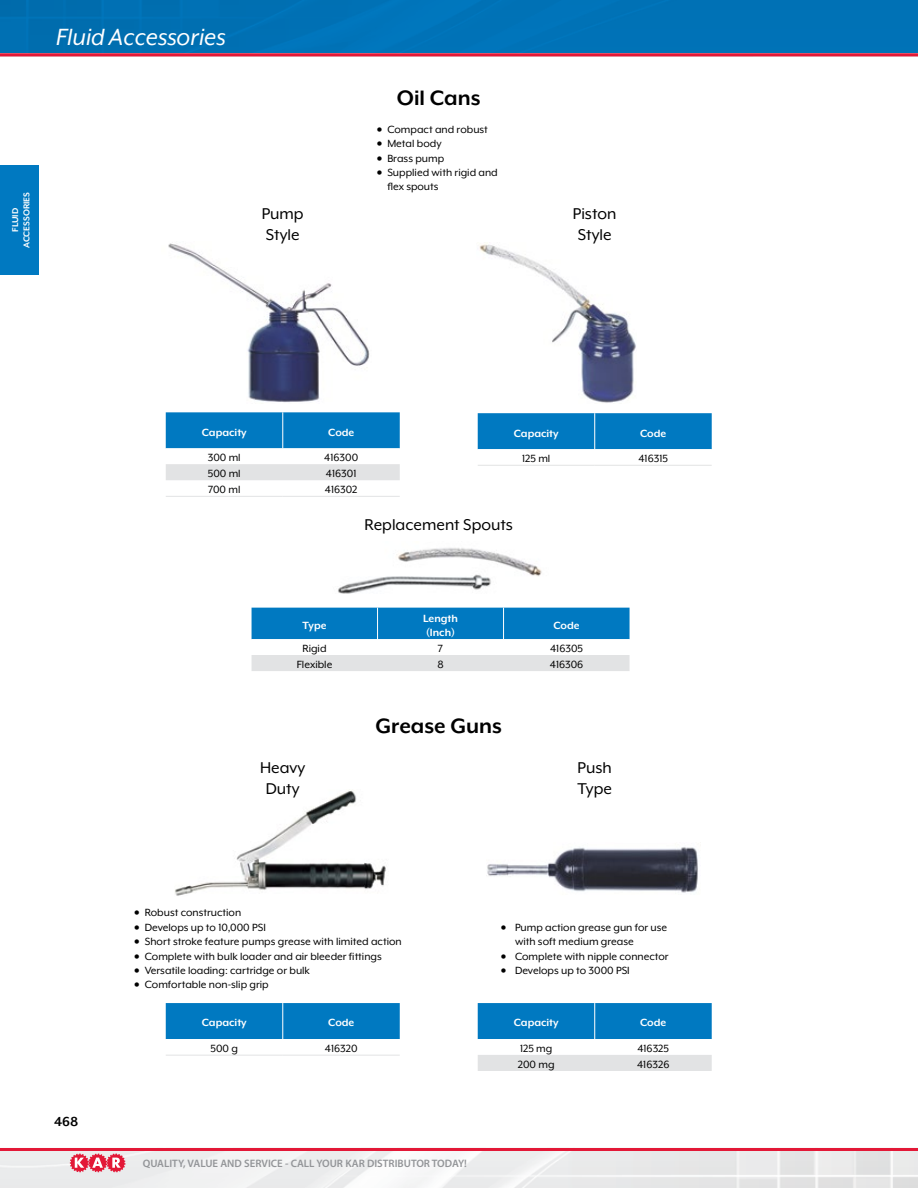
<style>
.page{position:relative;width:918px;height:1188px;background:#fff}
.page>*{position:absolute;margin:0;border:0;box-sizing:border-box;transform-origin:0 0}
.t1{font:italic 27px "Mr Eaves XL Mod OT";color:#fff}
.t2{font:700 24px "Mr Eaves XL Mod OT";color:#000}
.t3{font:18px/21px "Mr Eaves XL Mod OT";color:#000}
.t4{font:700 15px "Mr Eaves XL Mod OT";color:#000}
.t5{font:12px/14.4px "Mr Eaves XL Mod OT";color:#000}
.t6{font:700 12px/14.4px "Mr Eaves XL Mod OT";color:#fff}
.t7{font:600 10.8px "Myriad Pro";color:#939598}
.t8{font:700 9.75px/11.2px "Mr Eaves XL Mod OT";color:#fff;text-align:center}
</style>
<div class="page">
<img style="left:0;top:56px;width:918px;height:1132px">
<div style="left:54px;top:1114px;width:36px;height:20px;background:#fff"></div>
<hr style="left:0;top:1148px;width:918px;height:2px;background:#e31837">
<svg style="left:70px;top:1154px;width:55px;height:18px"></svg>
<hr style="left:0;top:53px;width:918px;height:3px;background:#e31837">
<div style="left:0;top:165px;width:39px;height:110px;background:#0079c1"></div>
<div style="left:0;top:0;width:918px;height:53px;background:#0072b6"></div>
<img style="left:333px;top:541px;width:216px;height:54px">
<img style="left:162px;top:241px;width:210px;height:162px">
<svg style="left:252px;top:608px;width:378px;height:63px"></svg>
<hr style="left:377px;top:608px;width:1px;height:31px;background:#fff">
<hr style="left:503px;top:608px;width:1px;height:31px;background:#fff">
<img style="left:174px;top:790px;width:215px;height:106px">
<img style="left:486px;top:843px;width:215px;height:54px">
<svg style="left:166px;top:412px;width:234px;height:84px"></svg>
<hr style="left:282px;top:412px;width:1px;height:36px;background:#fff">
<hr style="left:166px;top:496px;width:117px;height:1px;background:#e2e3e4">
<hr style="left:283px;top:496px;width:117px;height:1px;background:#e2e3e4">
<img style="left:476px;top:242px;width:161px;height:161px">
<svg style="left:478px;top:413px;width:234px;height:52px"></svg>
<hr style="left:594px;top:413px;width:1px;height:36px;background:#fff">
<hr style="left:478px;top:465px;width:117px;height:1px;background:#e2e3e4">
<hr style="left:595px;top:465px;width:117px;height:1px;background:#e2e3e4">
<svg style="left:166px;top:1003px;width:234px;height:52px"></svg>
<hr style="left:282px;top:1003px;width:1px;height:36px;background:#fff">
<hr style="left:166px;top:1055px;width:117px;height:1px;background:#e2e3e4">
<hr style="left:283px;top:1055px;width:117px;height:1px;background:#e2e3e4">
<svg style="left:478px;top:1003px;width:234px;height:68px"></svg>
<hr style="left:594px;top:1003px;width:1px;height:36px;background:#fff">
<h1 class="t1" style="left:56px;top:23px;width:171px">Fluid Accessories</h1>
<p class="t8" style="left:10px;top:248px;width:58px;rotate:-90deg">FLUID<br>ACCESSORIES</p>
<h2 class="t2" style="left:397px;top:84px;width:85px">Oil Cans</h2>
<p class="t5" style="left:377px;top:122px;width:113px">• Compact and robust</p>
<p class="t5" style="left:377px;top:136px;width:66px">• Metal body</p>
<p class="t5" style="left:377px;top:151px;width:69px">• Brass pump</p>
<p class="t5" style="left:387px;top:165px;width:112px;text-indent:-10px">• Supplied with rigid and flex spouts</p>
<h3 class="t3" style="left:262px;top:203px;width:43px">Pump<br>Style</h3>
<h3 class="t3" style="left:573px;top:203px;width:45px">Piston<br>Style</h3>
<p class="t4" style="left:54px;top:1113px;width:26px">468</p>
<p class="t6" style="left:202px;top:425px;width:47px">Capacity</p>
<p class="t6" style="left:328px;top:425px;width:28px">Code</p>
<p class="t5" style="left:208px;top:450px;width:34px">300 ml</p>
<p class="t5" style="left:324px;top:450px;width:35px">416300</p>
<p class="t5" style="left:208px;top:466px;width:34px">500 ml</p>
<p class="t5" style="left:326px;top:466px;width:32px">416301</p>
<p class="t5" style="left:208px;top:483px;width:34px">700 ml</p>
<p class="t5" style="left:325px;top:483px;width:34px">416302</p>
<p class="t6" style="left:514px;top:426px;width:46px">Capacity</p>
<p class="t6" style="left:640px;top:426px;width:28px">Code</p>
<p class="t5" style="left:522px;top:451px;width:30px">125 ml</p>
<p class="t5" style="left:638px;top:451px;width:31px">416315</p>
<h3 class="t3" style="left:364px;top:514px;width:150px">Replacement Spouts</h3>
<p class="t6" style="left:303px;top:618px;width:26px">Type</p>
<p class="t6" style="left:423px;top:611px;width:36px">Length (Inch)</p>
<p class="t6" style="left:553px;top:618px;width:28px">Code</p>
<p class="t5" style="left:303px;top:641px;width:25px">Rigid</p>
<p class="t5" style="left:438px;top:641px;width:7px">7</p>
<p class="t5" style="left:550px;top:641px;width:34px">416305</p>
<p class="t5" style="left:297px;top:657px;width:37px">Flexible</p>
<p class="t5" style="left:437px;top:657px;width:8px">8</p>
<p class="t5" style="left:550px;top:657px;width:35px">416306</p>
<h3 class="t3" style="left:260px;top:757px;width:47px;text-align:center">Heavy<br>Duty</h3>
<h2 class="t2" style="left:375px;top:713px;width:128px">Grease Guns</h2>
<h3 class="t3" style="left:577px;top:757px;width:36px">Push<br>Type</h3>
<p class="t5" style="left:134px;top:906px;width:109px">• Robust construction</p>
<p class="t5" style="left:134px;top:920px;width:133px">• Develops up to 10,000 PSI</p>
<p class="t5" style="left:134px;top:934px;width:269px">• Short stroke feature pumps grease with limited action</p>
<p class="t5" style="left:134px;top:949px;width:249px">• Complete with bulk loader and air bleeder fittings</p>
<p class="t5" style="left:134px;top:963px;width:177px">• Versatile loading: cartridge or bulk</p>
<p class="t5" style="left:134px;top:978px;width:136px">• Comfortable non-slip grip</p>
<p class="t6" style="left:202px;top:1015px;width:47px">Capacity</p>
<p class="t6" style="left:328px;top:1015px;width:28px">Code</p>
<p class="t5" style="left:211px;top:1041px;width:29px">500 g</p>
<p class="t5" style="left:325px;top:1041px;width:34px">416320</p>
<p class="t5" style="left:515px;top:920px;width:154px;text-indent:-14px">• Pump action grease gun for use with soft medium grease</p>
<p class="t5" style="left:501px;top:949px;width:169px">• Complete with nipple connector</p>
<p class="t5" style="left:501px;top:963px;width:130px">• Develops up to 3000 PSI</p>
<p class="t6" style="left:514px;top:1015px;width:46px">Capacity</p>
<p class="t6" style="left:640px;top:1015px;width:28px">Code</p>
<p class="t5" style="left:520px;top:1041px;width:34px">125 mg</p>
<p class="t5" style="left:637px;top:1041px;width:33px">416325</p>
<p class="t5" style="left:518px;top:1057px;width:38px">200 mg</p>
<p class="t5" style="left:637px;top:1057px;width:34px">416326</p>
<p class="t7" style="left:143px;top:1156px;width:326px">QUALITY, VALUE AND SERVICE - CALL YOUR KAR DISTRIBUTOR TODAY!</p>
</div>
